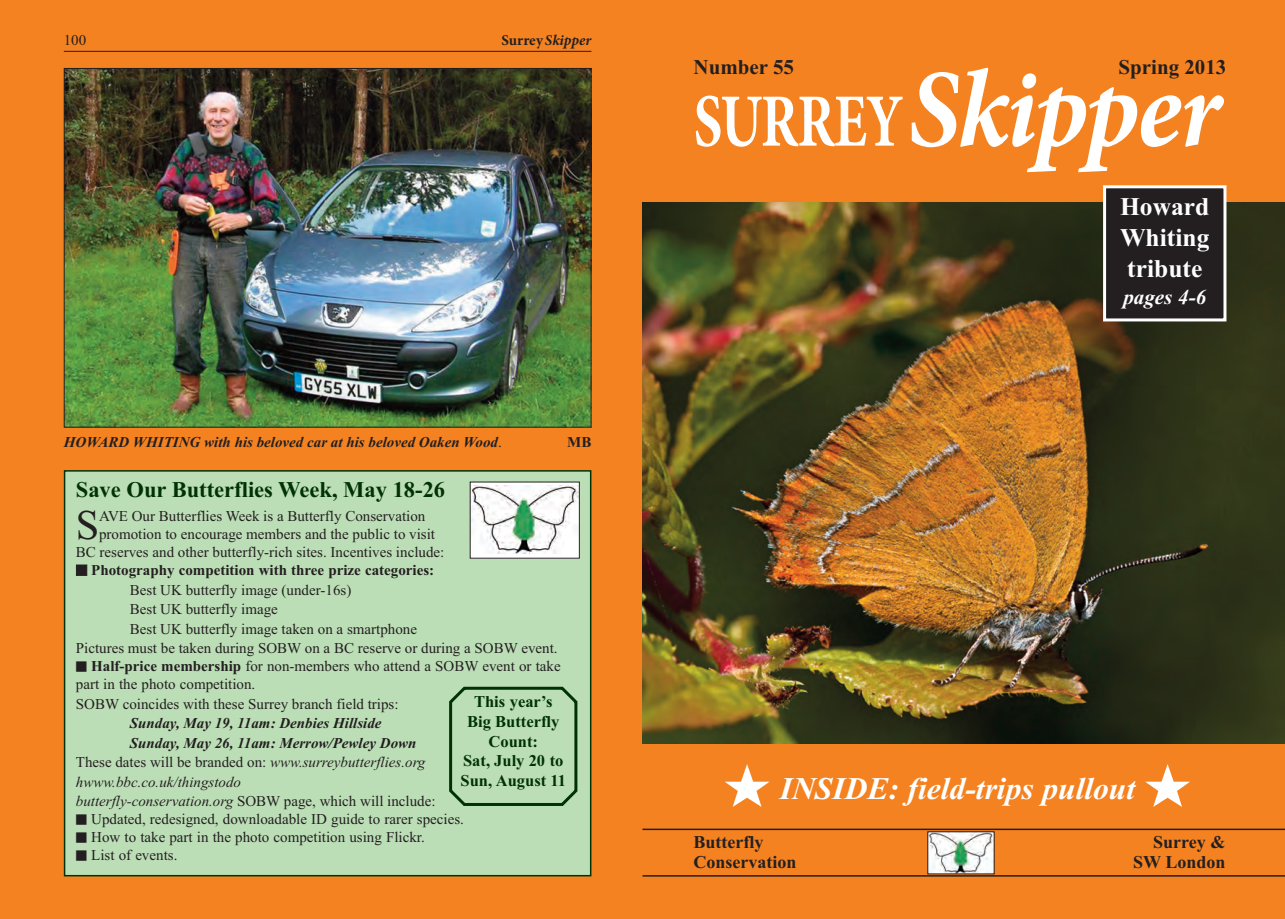
<style>
.page{position:relative;width:1285px;height:919px;background:#fff}
.page>*{position:absolute;margin:0;border:0;box-sizing:border-box;transform-origin:0 0}
.t1{font:italic 700 110.7px "Minion Pro";letter-spacing:-.025em;color:#fff;scale:.95 1}
.t2{font:42.15px "Times New Roman";color:#231f20}
.t3{font:italic 700 31.5px "Times New Roman";color:#fff}
.t4{font:700 25.5px/30.6px "Times New Roman";color:#fff;text-align:justify}
.t5{font:700 22.5px "Times New Roman";color:#003205}
.t6{font:700 21px "Times New Roman";color:#231f20}
.t7{font:italic 700 21px "Times New Roman";color:#fff}
.t8{font:700 18px "Times New Roman";color:#231f20}
.t9{font:700 16.5px/19.8px "Times New Roman";color:#003205;text-align:center}
.t10{font:15px/18px "Times New Roman";color:#231f20}
.t11{font:italic 700 15px "Times New Roman";color:#231f20}
.t12{font:italic 15px "Times New Roman";color:#231f20}
.t13{font:700 15px "Times New Roman";color:#231f20}
.t14{font:italic 700 15px "Minion Pro";letter-spacing:-.005em;color:#231f20}
.s1{font-style:normal}
.s2{font-weight:400;font-style:normal}
.s3{font-weight:700}
.s4{font-style:italic}
.s5{font-style:normal;font-size:75.3px}
</style>
<div class="page">
<div style="left:0;top:0;width:642px;height:918px;background:#f58220"></div>
<img style="left:66px;top:70px;width:523px;height:355px">
<div style="left:65px;top:471px;width:525px;height:403px;background:#bcdeb6"></div>
<div style="left:64px;top:470px;width:527px;height:406px;border:2px solid #003205"></div>
<div style="left:470px;top:482px;width:109px;height:76px;background:#fff"></div>
<img style="left:471px;top:485px;width:106px;height:69px">
<svg style="left:449px;top:686px;width:128px;height:119px"></svg>
<hr style="left:64px;top:51px;width:527px;height:1px;background:#231f20">
<div style="left:642px;top:0;width:642px;height:918px;background:#f58220"></div>
<hr style="left:642px;top:828px;width:642px;height:2px;background:#231f20">
<hr style="left:642px;top:875px;width:642px;height:1px;background:#231f20">
<img style="left:929px;top:833px;width:63px;height:39px">
<img style="left:642px;top:202px;width:642px;height:541px">
<div style="left:1105px;top:188px;width:118px;height:130px;background:#231f20"></div>
<div style="left:1102px;top:185px;width:124px;height:136px;border:3px solid #fff"></div>
<p class="t10" style="left:64px;top:31px;width:24px">100</p>
<p class="t14" style="left:501px;top:35px;width:91px"><span class="s1">Surrey</span> Skipper</p>
<p class="t11" style="left:64px;top:433px;width:439px">HOWARD WHITING with his beloved car at his beloved Oaken Wood<span class="s2">.</span></p>
<p class="t13" style="left:567px;top:433px;width:26px">MB</p>
<h3 class="t5" style="left:76px;top:476px;width:371px">Save Our Butterflies Week, May 18-26</h3>
<h2 class="t2" style="left:76px;top:500px;width:25px">S</h2>
<p class="t10" style="left:99px;top:507px;width:328px">AVE Our Butterflies Week is a Butterfly Conservation</p>
<p class="t10" style="left:99px;top:525px;width:337px">promotion to encourage members and the public to visit</p>
<p class="t10" style="left:76px;top:543px;width:370px">BC reserves and other butterfly-rich sites. Incentives include:</p>
<p class="t13" style="left:76px;top:561px;width:360px">■ Photography competition with three prize categories:</p>
<p class="t10" style="left:130px;top:580px;width:223px">Best UK butterfly image (under-16s)</p>
<p class="t10" style="left:130px;top:600px;width:149px">Best UK butterfly image</p>
<p class="t10" style="left:130px;top:619px;width:289px">Best UK butterfly image taken on a smartphone</p>
<p class="t10" style="left:76px;top:639px;width:483px">Pictures must be taken during SOBW on a BC reserve or during a SOBW event.</p>
<p class="t10" style="left:76px;top:657px;width:486px">■ <span class="s3">Half-price membership</span> for non-members who attend a SOBW event or take part in the photo competition.</p>
<p class="t10" style="left:76px;top:694px;width:324px">SOBW coincides with these Surrey branch field trips:</p>
<p class="t11" style="left:130px;top:714px;width:253px">Sunday, May 19, 11am: Denbies Hillside</p>
<p class="t11" style="left:130px;top:733px;width:288px">Sunday, May 26, 11am: Merrow/Pewley Down</p>
<p class="t10" style="left:76px;top:753px;width:351px">These dates will be branded on: <span class="s4">www.surreybutterflies.org</span></p>
<p class="t12" style="left:76px;top:772px;width:167px">hwww.bbc.co.uk/thingstodo</p>
<p class="t12" style="left:76px;top:792px;width:361px">butterfly-conservation.org <span class="s1">SOBW page, which will include:</span></p>
<p class="t10" style="left:76px;top:810px;width:389px">■ Updated, redesigned, downloadable ID guide to rarer species.</p>
<p class="t10" style="left:76px;top:828px;width:350px">■ How to take part in the photo competition using Flickr.</p>
<p class="t10" style="left:76px;top:846px;width:103px">■ List of events.</p>
<p class="t9" style="left:460px;top:691px;width:107px">This year’s<br>Big Butterfly<br>Count:<br>Sat, July 20 to<br>Sun, August 11</p>
<h3 class="t6" style="left:693px;top:54px;width:102px">Number 55</h3>
<h3 class="t6" style="left:1118px;top:54px;width:109px">Spring 2013</h3>
<h1 class="t1" style="left:693px;top:69px;width:556px"><span class="s5">SURREY</span>Skipper</h1>
<h3 class="t4" style="left:1119px;top:191px;width:91px">Howard Whiting tribute</h3>
<h3 class="t7" style="left:1123px;top:284px;width:84px">pages 4-6</h3>
<h3 class="t3" style="left:723px;top:769px;width:469px">★ INSIDE: field-trips pullout ★</h3>
<p class="t8" style="left:693px;top:831px;width:71px">Butterfly</p>
<p class="t8" style="left:1152px;top:831px;width:74px">Surrey &amp;</p>
<p class="t8" style="left:693px;top:850px;width:104px">Conservation</p>
<p class="t8" style="left:1132px;top:850px;width:94px">SW London</p>
</div>
